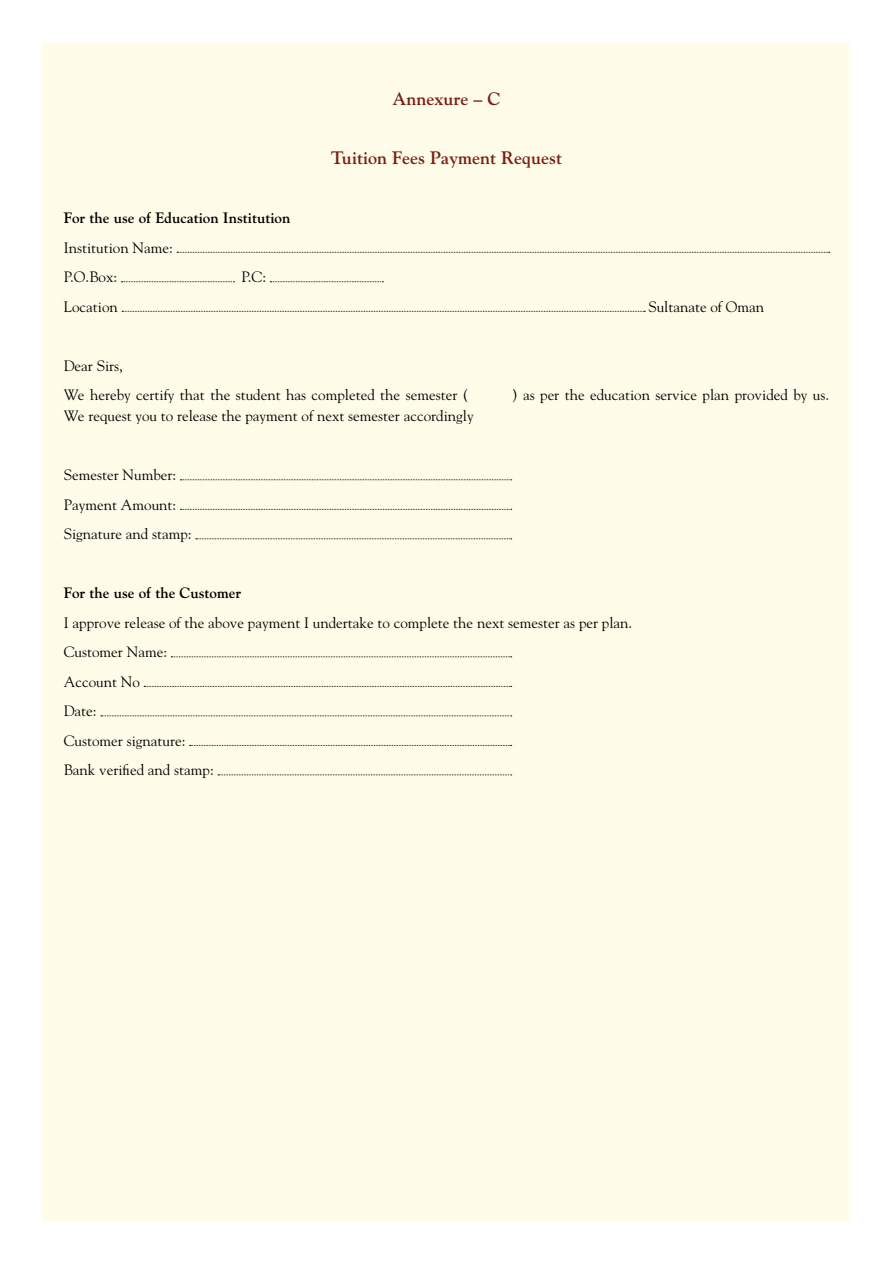
<style>
.page{position:relative;width:893px;height:1263px;background:#fff}
.page>*{position:absolute;margin:0;border:0;box-sizing:border-box;transform-origin:0 0}
.t1{font:700 18px "Goudy";color:#7a1f17}
.t2{font:15px/29.5px "Goudy";color:#000}
.t3{font:700 15px "Goudy";color:#000}
</style>
<div class="page">
<div style="left:43px;top:43px;width:807px;height:1177px;background:#fffde9"></div>
<svg style="left:177px;top:252px;width:653px;height:1px"></svg>
<svg style="left:121px;top:281px;width:113px;height:1px"></svg>
<svg style="left:270px;top:281px;width:113px;height:1px"></svg>
<svg style="left:122px;top:311px;width:523px;height:1px"></svg>
<svg style="left:180px;top:479px;width:332px;height:1px"></svg>
<svg style="left:180px;top:509px;width:332px;height:1px"></svg>
<svg style="left:196px;top:538px;width:316px;height:1px"></svg>
<svg style="left:171px;top:656px;width:341px;height:1px"></svg>
<svg style="left:144px;top:686px;width:368px;height:1px"></svg>
<svg style="left:101px;top:715px;width:411px;height:1px"></svg>
<svg style="left:190px;top:745px;width:322px;height:1px"></svg>
<svg style="left:218px;top:774px;width:294px;height:1px"></svg>
<p class="t1" style="left:392px;top:88px;width:110px">Annexure – C</p>
<p class="t3" style="left:64px;top:209px;width:228px">For the use of Education Institution</p>
<p class="t2" style="left:64px;top:232px;width:111px">Institution Name:<br>P.O.Box:</p>
<p class="t2" style="left:241px;top:262px;width:26px">P.C:</p>
<p class="t1" style="left:331px;top:147px;width:232px">Tuition Fees Payment Request</p>
<p class="t2" style="left:64px;top:291px;width:56px">Location</p>
<p class="t2" style="left:648px;top:291px;width:117px">Sultanate of Oman</p>
<p class="t2" style="left:64px;top:350px;width:406px">Dear Sirs,<br>We hereby certify that the student has completed the semester (</p>
<p class="t2" style="left:64px;top:401px;width:411px">We request you to release the payment of next semester accordingly</p>
<p class="t2" style="left:64px;top:460px;width:129px">Semester Number:<br>Payment Amount:<br>Signature and stamp:</p>
<p class="t2" style="left:512px;top:380px;width:319px">) as per the education service plan provided by us.</p>
<p class="t3" style="left:64px;top:584px;width:179px">For the use of the Customer</p>
<p class="t2" style="left:64px;top:607px;width:570px">I approve release of the above payment I undertake to complete the next semester as per plan.<br>Customer Name:<br>Account No<br>Date:<br>Customer signature:<br>Bank verified and stamp:</p>
</div>
